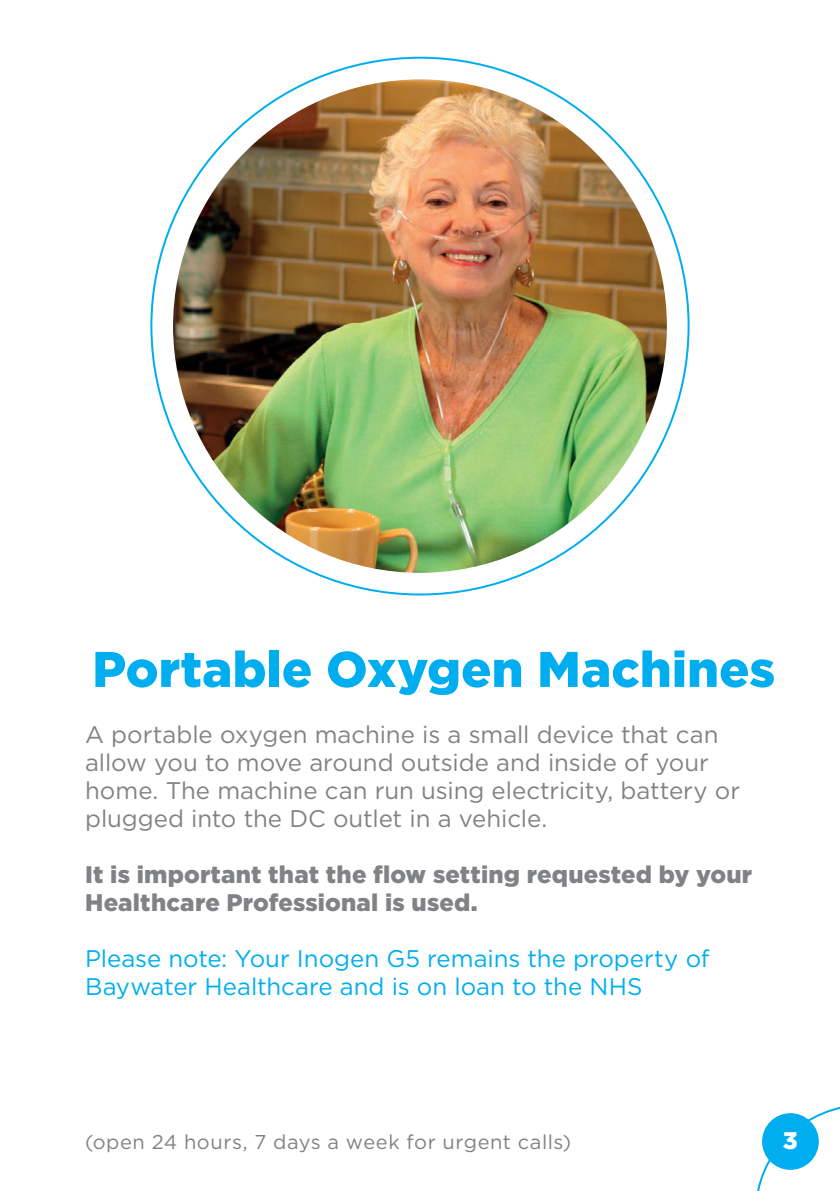
<style>
.page{position:relative;width:840px;height:1191px;background:#fff}
.page>*{position:absolute;margin:0;border:0;box-sizing:border-box;transform-origin:0 0}
.t1{font:900 50px "Gotham";letter-spacing:.005em;color:#00aeef}
.t2{font:24px/28px "Gotham";letter-spacing:-.005em;color:#808285}
.t3{font:24px/28px "Gotham";color:#00aeef}
.t4{font:900 24px/28px "Gotham";letter-spacing:.005em;color:#808285}
.t5{font:900 24px "Gotham";color:#fff}
.t6{font:20px "Gotham";letter-spacing:.025em;color:#808285}
</style>
<div class="page">
<img style="left:173px;top:79px;width:493px;height:494px;border-radius:247px">
<svg style="left:757px;top:1107px;width:82px;height:84px"></svg>
<div style="left:761px;top:1113px;width:57px;height:56px;background:#00aeef;border-radius:50%"></div>
<h1 class="t1" style="left:92px;top:640px;width:684px">Portable Oxygen Machines</h1>
<p class="t2" style="left:85px;top:720px;width:656px">A portable oxygen machine is a small device that can allow you to move around outside and inside of your home. The machine can run using electricity, battery or plugged into the DC outlet in a vehicle.</p>
<p class="t4" style="left:85px;top:860px;width:668px">It is important that the flow setting requested by your<br>Healthcare Professional is used.</p>
<p class="t3" style="left:85px;top:944px;width:625px">Please note: Your Inogen G5 remains the property of<br>Baywater Healthcare and is on loan to the NHS</p>
<p class="t6" style="left:85px;top:1131px;width:487px">(open 24 hours, 7 days a week for urgent calls)</p>
<p class="t5" style="left:782px;top:1126px;width:16px">3</p>
</div>
